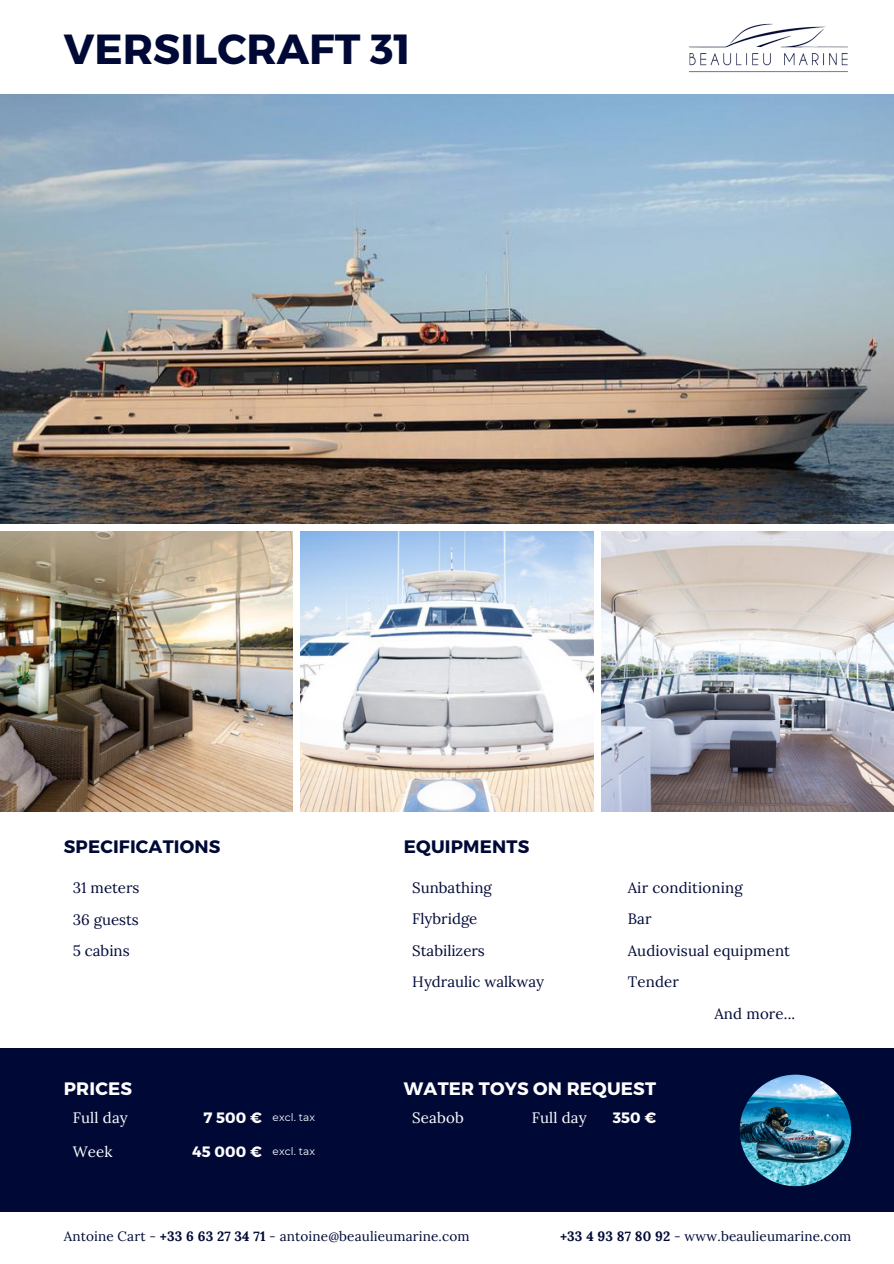
<style>
.page{position:relative;width:894px;height:1264px;background:#fff}
.page>*{position:absolute;margin:0;border:0;box-sizing:border-box;transform-origin:0 0}
.t1{font:700 42px "Montserrat";color:#000936}
.t2{font:700 18px "Montserrat";letter-spacing:.01em;color:#000936}
.t3{font:700 18px "Montserrat";letter-spacing:.01em;color:#fff}
.t4{font:15px "Lora";color:#000936}
.t5{font:15px "Lora";letter-spacing:.01em;color:#fff}
.t6{font:700 15px "Montserrat";letter-spacing:.01em;color:#fff}
.t7{font:13.5px "Lora";letter-spacing:.01em;color:#000936}
.t8{font:10.5px "Montserrat";letter-spacing:.01em;color:#fff}
.s1{font-weight:700}
</style>
<div class="page">
<img style="left:689px;top:23px;width:159px;height:50px">
<img style="left:0;top:94px;width:893px;height:429px">
<img style="left:0;top:532px;width:293px;height:279px">
<img style="left:301px;top:532px;width:292px;height:279px">
<img style="left:601px;top:532px;width:292px;height:279px">
<div style="left:0;top:1048px;width:893px;height:163px;background:#000936"></div>
<img style="left:739px;top:1074px;width:112px;height:112px;border-radius:50%">
<p class="t1" style="left:64px;top:22px;width:348px">VERSILCRAFT 31</p>
<p class="t2" style="left:64px;top:835px;width:158px">SPECIFICATIONS</p>
<p class="t2" style="left:404px;top:835px;width:127px">EQUIPMENTS</p>
<p class="t4" style="left:73px;top:877px;width:68px">31 meters</p>
<p class="t4" style="left:73px;top:909px;width:68px">36 guests</p>
<p class="t4" style="left:73px;top:941px;width:58px">5 cabins</p>
<p class="t4" style="left:412px;top:877px;width:81px">Sunbathing</p>
<p class="t4" style="left:412px;top:909px;width:67px">Flybridge</p>
<p class="t4" style="left:412px;top:940px;width:74px">Stabilizers</p>
<p class="t4" style="left:412px;top:972px;width:133px">Hydraulic walkway</p>
<p class="t4" style="left:627px;top:877px;width:116px">Air conditioning</p>
<p class="t4" style="left:627px;top:909px;width:25px">Bar</p>
<p class="t4" style="left:627px;top:940px;width:164px">Audiovisual equipment</p>
<p class="t4" style="left:627px;top:972px;width:53px">Tender</p>
<p class="t4" style="left:714px;top:1003px;width:82px">And more...</p>
<p class="t3" style="left:64px;top:1076px;width:70px">PRICES</p>
<p class="t5" style="left:73px;top:1107px;width:56px">Full day</p>
<p class="t5" style="left:73px;top:1141px;width:41px">Week</p>
<p class="t6" style="left:203px;top:1107px;width:60px">7 500 €</p>
<p class="t6" style="left:192px;top:1141px;width:71px">45 000 €</p>
<p class="t8" style="left:272px;top:1111px;width:44px">excl. tax</p>
<p class="t8" style="left:272px;top:1144px;width:44px">excl. tax</p>
<p class="t3" style="left:404px;top:1076px;width:253px">WATER TOYS ON REQUEST</p>
<p class="t5" style="left:412px;top:1107px;width:53px">Seabob</p>
<p class="t5" style="left:531px;top:1107px;width:56px">Full day</p>
<p class="t6" style="left:612px;top:1107px;width:45px">350 €</p>
<p class="t7" style="left:64px;top:1227px;width:407px">Antoine Cart - <span class="s1">+33 6 63 27 34 71</span> - antoine@beaulieumarine.com</p>
<p class="t7" style="left:560px;top:1227px;width:292px"><span class="s1">+33 4 93 87 80 92</span> - www.beaulieumarine.com</p>
</div>
